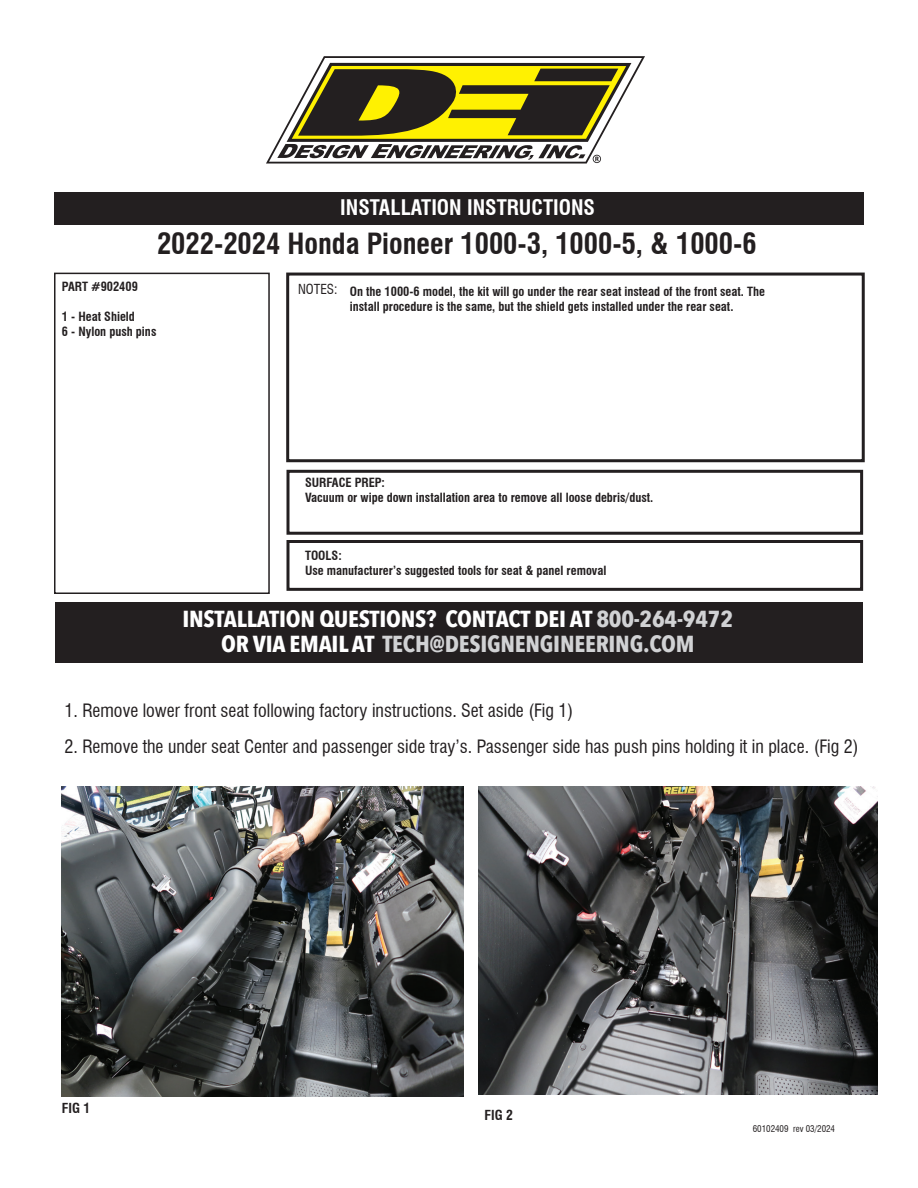
<style>
.page{position:relative;width:918px;height:1188px;background:#fff}
.page>*{position:absolute;margin:0;border:0;box-sizing:border-box;transform-origin:0 0}
.t1{font:700 condensed 28.5px "Swiss 721 BT";color:#231f20}
.t2{font:700 23.1px/24.9px "Avenir Next Condensed";letter-spacing:-.01em;color:#fff;text-align:center;scale:1.05 1}
.t3{font:700 condensed 21px "Swiss 721 BT";color:#fff}
.t4{font:condensed 18px "Swiss 721 BT";color:#231f20}
.t5{font:700 condensed 13.5px "Swiss 721 BT";color:#231f20}
.t6{font:condensed 13.5px "Swiss 721 BT";color:#231f20}
.t7{font:700 condensed 12.45px/15px "Swiss 721 BT";color:#231f20}
.t8{font:condensed 9px "Swiss 721 BT";color:#231f20}
.s1{color:#d1d2d4}
</style>
<div class="page">
<svg style="left:266px;top:56px;width:379px;height:108px"></svg>
<div style="left:54px;top:273px;width:216px;height:321px;border:2px solid #231f20"></div>
<div style="left:286px;top:273px;width:579px;height:189px;border:3px solid #231f20"></div>
<div style="left:54px;top:192px;width:810px;height:32px;background:#231f20"></div>
<div style="left:286px;top:540px;width:577px;height:51px;border:3px solid #231f20"></div>
<div style="left:286px;top:470px;width:577px;height:65px;border:3px solid #231f20"></div>
<img style="left:62px;top:786px;width:401px;height:310px">
<img style="left:478px;top:786px;width:399px;height:309px">
<div style="left:56px;top:603px;width:807px;height:60px;background:#231f20"></div>
<h3 class="t3" style="left:340px;top:195px;width:256px">INSTALLATION INSTRUCTIONS</h3>
<h1 class="t1" style="left:157px;top:227px;width:601px">2022-2024 Honda Pioneer 1000-3, 1000-5, &amp; 1000-6</h1>
<p class="t6" style="left:298px;top:281px;width:41px">NOTES:</p>
<p class="t7" style="left:62px;top:279px;width:77px">PART #902409</p>
<p class="t7" style="left:62px;top:309px;width:96px">1 - Heat Shield<br>6 - Nylon push pins</p>
<p class="t7" style="left:350px;top:283px;width:417px">On the 1000-6 model, the kit will go under the rear seat instead of the front seat. The install procedure is the same, but the shield gets installed under the rear seat.</p>
<p class="t7" style="left:305px;top:475px;width:350px">SURFACE PREP:<br>Vacuum or wipe down installation area to remove all loose debris/dust.</p>
<p class="t7" style="left:305px;top:548px;width:303px">TOOLS:<br>Use manufacturer’s suggested tools for seat &amp; panel removal</p>
<h2 class="t2" style="left:182px;top:607px;width:526px">INSTALLATION QUESTIONS? CONTACT DEI AT <span class="s1">800-264-9472<br></span>OR VIA EMAIL AT <span class="s1">TECH@DESIGNENGINEERING.COM</span></h2>
<h3 class="t4" style="left:64px;top:699px;width:510px">1. Remove lower front seat following factory instructions. Set aside (Fig 1)</h3>
<h3 class="t4" style="left:64px;top:735px;width:796px">2. Remove the under seat Center and passenger side tray’s. Passenger side has push pins holding it in place. (Fig 2)</h3>
<p class="t5" style="left:62px;top:1100px;width:30px">FIG 1</p>
<p class="t5" style="left:485px;top:1107px;width:30px">FIG 2</p>
<p class="t8" style="left:753px;top:1123px;width:84px">60102409 rev 03/2024</p>
</div>
